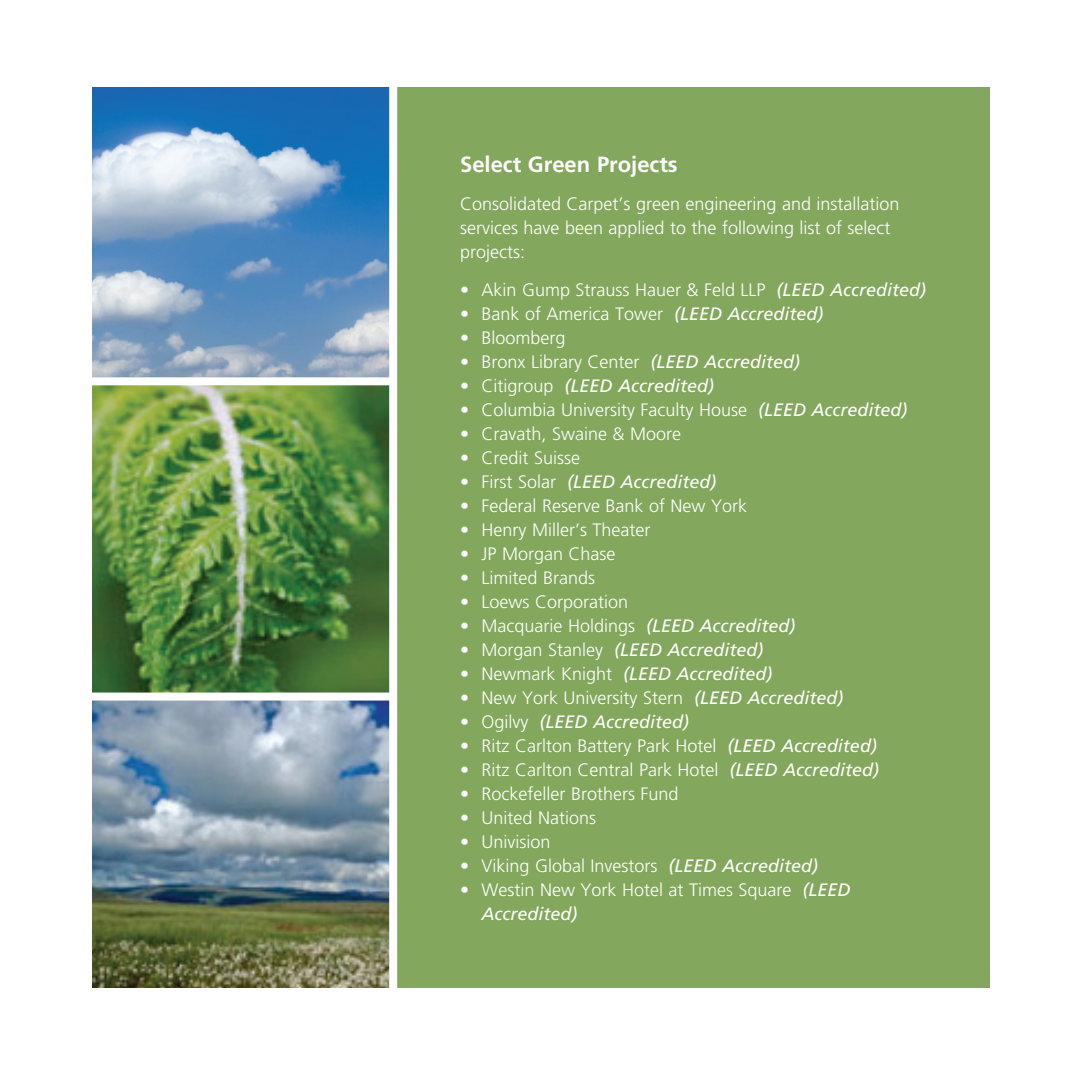
<style>
.page{position:relative;width:1080px;height:1080px;background:#fff}
.page>*{position:absolute;margin:0;border:0;box-sizing:border-box;transform-origin:0 0}
.t1{font:700 22px "Frutiger";color:#fff}
.t2{font:300 18px/24px "Frutiger";color:#fff}
.t3{font:italic 18px "Frutiger";color:#fff}
.s1{font-weight:400;font-style:italic}
.s2{font-weight:300;font-style:normal}
</style>
<div class="page">
<div style="left:391px;top:87px;width:599px;height:900px;background:#83a75d"></div>
<img style="left:93px;top:87px;width:296px;height:606px">
<img style="left:93px;top:701px;width:296px;height:286px">
<div style="left:68px;top:377px;width:327px;height:8px;background:#fff"></div>
<div style="left:389px;top:57px;width:8px;height:977px;background:#fff"></div>
<p class="t1" style="left:460px;top:155px;width:219px">Select Green Projects</p>
<p class="t2" style="left:460px;top:193px;width:441px">Consolidated Carpet’s green engineering and installation services have been applied to the following list of select projects:</p>
<p class="t2" style="left:460px;top:280px;width:467px">• Akin Gump Strauss Hauer &amp; Feld LLP <span class="s1">(LEED Accredited)</span></p>
<p class="t2" style="left:460px;top:304px;width:365px">• Bank of America Tower <span class="s1">(LEED Accredited)</span></p>
<p class="t2" style="left:460px;top:328px;width:107px">• Bloomberg</p>
<p class="t2" style="left:460px;top:352px;width:341px">• Bronx Library Center <span class="s1">(LEED Accredited)</span></p>
<p class="t3" style="left:460px;top:379px;width:255px"><span class="s2">• Citigroup</span> (LEED Accredited)</p>
<p class="t2" style="left:460px;top:400px;width:449px">• Columbia University Faculty House <span class="s1">(LEED Accredited)</span></p>
<p class="t2" style="left:460px;top:424px;width:222px">• Cravath, Swaine &amp; Moore</p>
<p class="t2" style="left:460px;top:448px;width:121px">• Credit Suisse</p>
<p class="t3" style="left:460px;top:475px;width:258px"><span class="s2">• First Solar</span> (LEED Accredited)</p>
<p class="t2" style="left:460px;top:496px;width:288px">• Federal Reserve Bank of New York</p>
<p class="t2" style="left:460px;top:520px;width:192px">• Henry Miller’s Theater</p>
<p class="t2" style="left:460px;top:544px;width:157px">• JP Morgan Chase</p>
<p class="t2" style="left:460px;top:568px;width:136px">• Limited Brands</p>
<p class="t2" style="left:460px;top:592px;width:169px">• Loews Corporation</p>
<p class="t2" style="left:460px;top:616px;width:337px">• Macquarie Holdings <span class="s1">(LEED Accredited)</span></p>
<p class="t3" style="left:460px;top:643px;width:305px"><span class="s2">• Morgan Stanley</span> (LEED Accredited)</p>
<p class="t3" style="left:460px;top:667px;width:314px"><span class="s2">• Newmark Knight</span> (LEED Accredited)</p>
<p class="t2" style="left:460px;top:688px;width:385px">• New York University Stern <span class="s1">(LEED Accredited)</span></p>
<p class="t3" style="left:460px;top:715px;width:230px"><span class="s2">• Ogilvy</span> (LEED Accredited)</p>
<p class="t2" style="left:460px;top:736px;width:418px">• Ritz Carlton Battery Park Hotel <span class="s1">(LEED Accredited)</span></p>
<p class="t2" style="left:460px;top:760px;width:420px">• Ritz Carlton Central Park Hotel <span class="s1">(LEED Accredited)</span></p>
<p class="t2" style="left:460px;top:784px;width:220px">• Rockefeller Brothers Fund</p>
<p class="t2" style="left:460px;top:808px;width:137px">• United Nations</p>
<p class="t2" style="left:460px;top:832px;width:92px">• Univision</p>
<p class="t2" style="left:460px;top:856px;width:359px">• Viking Global Investors <span class="s1">(LEED Accredited)</span></p>
<p class="t2" style="left:482px;top:880px;width:370px;text-indent:-21px">• Westin New York Hotel at Times Square <span class="s1">(LEED<br>Accredited)</span></p>
</div>
